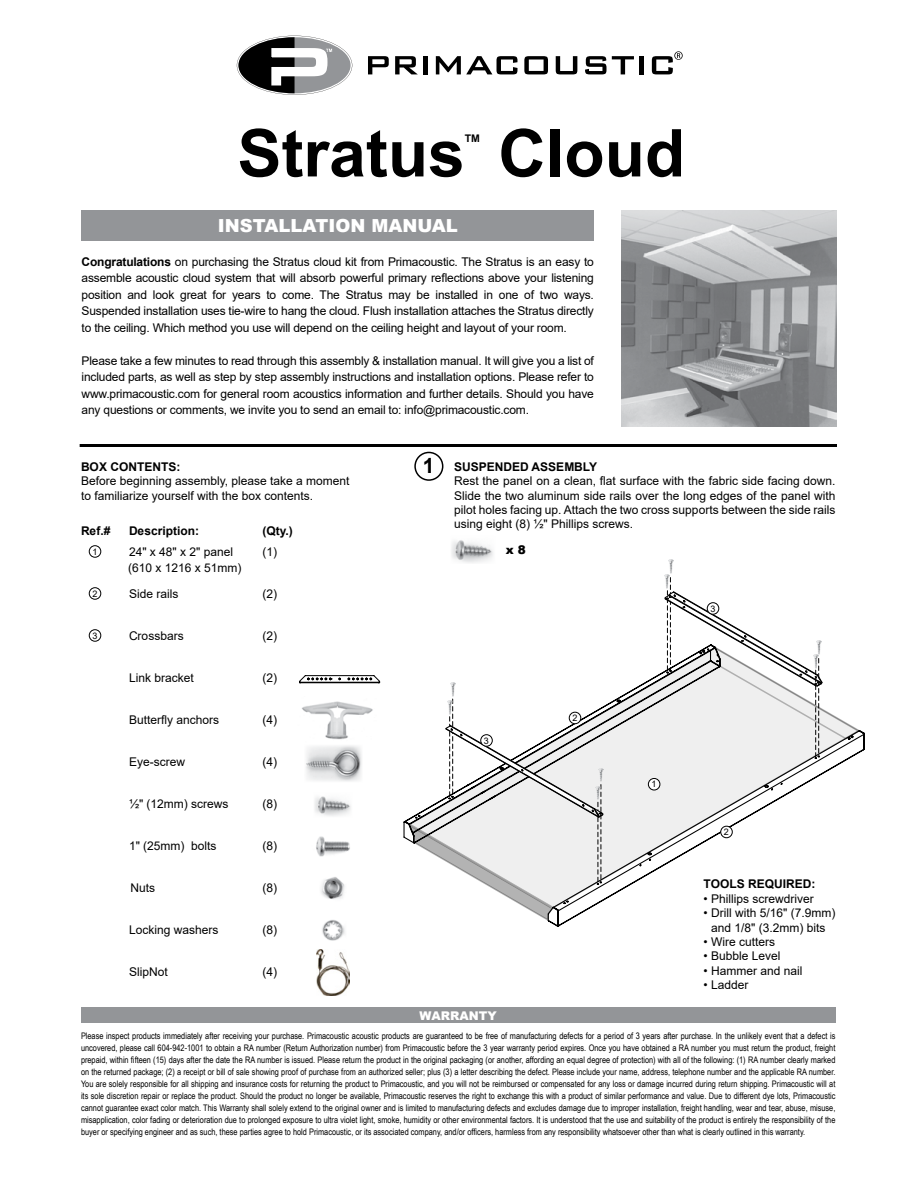
<style>
.page{position:relative;width:918px;height:1188px;background:#fff}
.page>*{position:absolute;margin:0;border:0;box-sizing:border-box;transform-origin:0 0}
.t1{font:700 66px "Arial";color:#000}
.t2{font:700 21px "Arial";color:#000}
.t3{font:900 18px "Arial";color:#fff}
.t4{font:12px/16.5px "Arial";color:#000;text-align:justify}
.t5{font:700 12px "Arial";color:#000}
.t6{font:900 12px "Arial";color:#fff}
.t7{font:900 12px "Arial";color:#000}
.t8{font:700 10.5px "Arial";color:#000}
.t9{font:9px/12px "Arial Narrow";color:#000;text-align:justify}
.t10{font:9px "Arial";color:#000}
.s1{font-weight:700}
</style>
<div class="page">
<svg style="left:404px;top:671px;width:461px;height:256px"></svg>
<svg style="left:764px;top:785px;width:5px;height:3px"></svg>
<svg style="left:647px;top:852px;width:5px;height:4px"></svg>
<svg style="left:616px;top:699px;width:5px;height:4px"></svg>
<svg style="left:664px;top:560px;width:198px;height:199px"></svg>
<svg style="left:407px;top:683px;width:197px;height:239px"></svg>
<div style="left:81px;top:1008px;width:755px;height:15px;background:#939598"></div>
<div style="left:81px;top:210px;width:513px;height:31px;background:#939598"></div>
<hr style="left:80px;top:444px;width:757px;height:3px;background:#000">
<img style="left:621px;top:210px;width:216px;height:217px">
<div style="left:89px;top:629px;width:12px;height:13px;border:1px solid #000;border-radius:50%"></div>
<div style="left:89px;top:587px;width:12px;height:13px;border:1px solid #000;border-radius:50%"></div>
<div style="left:89px;top:545px;width:12px;height:13px;border:1px solid #000;border-radius:50%"></div>
<img style="left:306px;top:745px;width:56px;height:36px">
<img style="left:316px;top:836px;width:34px;height:21px">
<img style="left:321px;top:877px;width:24px;height:22px">
<img style="left:322px;top:920px;width:23px;height:21px">
<img style="left:314px;top:796px;width:37px;height:20px">
<img style="left:302px;top:701px;width:71px;height:39px">
<img style="left:451px;top:540px;width:42px;height:23px">
<div style="left:648px;top:778px;width:12px;height:12px;background:#fff;border-radius:50%"></div>
<div style="left:648px;top:778px;width:12px;height:12px;border:1px solid #000;border-radius:50%"></div>
<div style="left:569px;top:712px;width:12px;height:12px;background:#fff;border-radius:50%"></div>
<div style="left:569px;top:712px;width:12px;height:12px;border:1px solid #000;border-radius:50%"></div>
<div style="left:721px;top:826px;width:11px;height:12px;background:#fff;border-radius:50%"></div>
<div style="left:720px;top:826px;width:13px;height:12px;border:1px solid #000;border-radius:50%"></div>
<div style="left:481px;top:735px;width:11px;height:11px;background:#fff;border-radius:50%"></div>
<div style="left:480px;top:734px;width:13px;height:13px;border:1px solid #000;border-radius:50%"></div>
<div style="left:707px;top:603px;width:12px;height:11px;background:#fff;border-radius:50%"></div>
<div style="left:707px;top:602px;width:12px;height:13px;border:1px solid #000;border-radius:50%"></div>
<svg style="left:299px;top:675px;width:82px;height:8px"></svg>
<div style="left:414px;top:452px;width:29px;height:29px;border:2px solid #000;border-radius:50%"></div>
<img style="left:317px;top:950px;width:32px;height:45px">
<svg style="left:368px;top:56px;width:21px;height:18px"></svg>
<svg style="left:395px;top:56px;width:22px;height:18px"></svg>
<div style="left:423px;top:56px;width:5px;height:18px;background:#000"></div>
<svg style="left:436px;top:56px;width:81px;height:18px"></svg>
<svg style="left:524px;top:56px;width:24px;height:18px"></svg>
<svg style="left:556px;top:56px;width:21px;height:18px"></svg>
<svg style="left:585px;top:56px;width:49px;height:18px"></svg>
<hr style="left:640px;top:56px;width:4px;height:18px;background:#000">
<svg style="left:652px;top:51px;width:31px;height:23px"></svg>
<svg style="left:237px;top:36px;width:115px;height:59px"></svg>
<h1 class="t1" style="left:237px;top:107px;width:229px">Stratus</h1>
<p class="t8" style="left:465px;top:131px;width:17px">TM</p>
<h1 class="t1" style="left:498px;top:107px;width:188px">Cloud</h1>
<h3 class="t3" style="left:218px;top:213px;width:241px">INSTALLATION MANUAL</h3>
<p class="t4" style="left:82px;top:253px;width:514px"><span class="s1">Congratulations</span> on purchasing the Stratus cloud kit from Primacoustic. The Stratus is an easy to assemble acoustic cloud system that will absorb powerful primary reflections above your listening position and look great for years to come. The Stratus may be installed in one of two ways.<br>Suspended installation uses tie-wire to hang the cloud. Flush installation attaches the Stratus directly to the ceiling. Which method you use will depend on the ceiling height and layout of your room.</p>
<p class="t4" style="left:82px;top:352px;width:514px">Please take a few minutes to read through this assembly &amp; installation manual. It will give you a list of included parts, as well as step by step assembly instructions and installation options. Please refer to www.primacoustic.com for general room acoustics information and further details. Should you have any questions or comments, we invite you to send an email to: info@primacoustic.com.</p>
<h3 class="t5" style="left:81px;top:458px;width:101px">BOX CONTENTS:</h3>
<h3 class="t4" style="left:81px;top:474px;width:270px;line-height:14.4px">Before beginning assembly, please take a moment to familiarize yourself with the box contents.</h3>
<h3 class="t5" style="left:81px;top:523px;width:31px">Ref.#</h3>
<h3 class="t5" style="left:129px;top:523px;width:72px">Description:</h3>
<h3 class="t5" style="left:263px;top:523px;width:32px">(Qty.)</h3>
<h3 class="t4" style="left:129px;top:544px;width:106px">24" x 48" x 2" panel</h3>
<h3 class="t4" style="left:263px;top:544px;width:16px">(1)</h3>
<h3 class="t4" style="left:129px;top:586px;width:51px">Side rails</h3>
<h3 class="t4" style="left:263px;top:586px;width:16px">(2)</h3>
<h3 class="t4" style="left:129px;top:628px;width:56px">Crossbars</h3>
<h3 class="t4" style="left:263px;top:628px;width:16px">(2)</h3>
<h3 class="t4" style="left:129px;top:670px;width:66px">Link bracket</h3>
<h3 class="t4" style="left:263px;top:670px;width:16px">(2)</h3>
<h3 class="t4" style="left:129px;top:712px;width:92px">Butterfly anchors</h3>
<h3 class="t4" style="left:263px;top:712px;width:16px">(4)</h3>
<h3 class="t4" style="left:129px;top:754px;width:58px">Eye-screw</h3>
<h3 class="t4" style="left:263px;top:754px;width:16px">(4)</h3>
<h3 class="t4" style="left:129px;top:796px;width:101px">½" (12mm) screws</h3>
<h3 class="t4" style="left:263px;top:796px;width:16px">(8)</h3>
<h3 class="t4" style="left:129px;top:838px;width:89px">1" (25mm) bolts</h3>
<h3 class="t4" style="left:263px;top:838px;width:16px">(8)</h3>
<h3 class="t4" style="left:131px;top:880px;width:26px">Nuts</h3>
<h3 class="t4" style="left:263px;top:880px;width:16px">(8)</h3>
<h3 class="t4" style="left:129px;top:922px;width:91px">Locking washers</h3>
<h3 class="t4" style="left:263px;top:922px;width:16px">(8)</h3>
<h3 class="t4" style="left:129px;top:964px;width:40px">SlipNot</h3>
<h3 class="t4" style="left:263px;top:964px;width:16px">(4)</h3>
<p class="t10" style="left:92px;top:545px;width:7px">1</p>
<h3 class="t4" style="left:128px;top:560px;width:115px">(610 x 1216 x 51mm)</h3>
<p class="t10" style="left:92px;top:587px;width:7px">2</p>
<p class="t10" style="left:92px;top:629px;width:7px">3</p>
<h2 class="t2" style="left:423px;top:451px;width:13px">1</h2>
<h3 class="t5" style="left:454px;top:458px;width:145px">SUSPENDED ASSEMBLY</h3>
<p class="t4" style="left:454px;top:474px;width:383px;line-height:14.4px">Rest the panel on a clean, flat surface with the fabric side facing down.<br>Slide the two aluminum side rails over the long edges of the panel with pilot holes facing up. Attach the two cross supports between the side rails using eight (8) ½" Phillips screws.</p>
<h3 class="t7" style="left:506px;top:541px;width:22px">x 8</h3>
<p class="t10" style="left:710px;top:602px;width:7px">3</p>
<p class="t10" style="left:484px;top:734px;width:7px">3</p>
<p class="t10" style="left:572px;top:712px;width:7px">2</p>
<p class="t10" style="left:652px;top:778px;width:7px">1</p>
<p class="t10" style="left:724px;top:826px;width:7px">2</p>
<h3 class="t5" style="left:704px;top:876px;width:113px">TOOLS REQUIRED:</h3>
<h3 class="t4" style="left:704px;top:890px;width:112px">• Phillips screwdriver</h3>
<h3 class="t4" style="left:704px;top:906px;width:133px;line-height:14.4px;text-align:center">• Drill with 5/16" (7.9mm) and 1/8" (3.2mm) bits</h3>
<h3 class="t4" style="left:704px;top:933px;width:73px">• Wire cutters</h3>
<h3 class="t4" style="left:704px;top:948px;width:78px">• Bubble Level</h3>
<h3 class="t4" style="left:704px;top:962px;width:100px">• Hammer and nail</h3>
<h3 class="t4" style="left:704px;top:977px;width:46px">• Ladder</h3>
<h3 class="t6" style="left:420px;top:1007px;width:79px">WARRANTY</h3>
<p class="t9" style="left:81px;top:1030px;width:756px">Please inspect products immediately after receiving your purchase. Primacoustic acoustic products are guaranteed to be free of manufacturing defects for a period of 3 years after purchase. In the unlikely event that a defect is uncovered, please call 604-942-1001 to obtain a RA number (Return Authorization number) from Primacoustic before the 3 year warranty period expires. Once you have obtained a RA number you must return the product, freight prepaid, within fifteen (15) days after the date the RA number is issued. Please return the product in the original packaging (or another, affording an equal degree of protection) with all of the following: (1) RA number clearly marked on the returned package; (2) a receipt or bill of sale showing proof of purchase from an authorized seller; plus (3) a letter describing the defect. Please include your name, address, telephone number and the applicable RA number.<br>You are solely responsible for all shipping and insurance costs for returning the product to Primacoustic, and you will not be reimbursed or compensated for any loss or damage incurred during return shipping. Primacoustic will at its sole discretion repair or replace the product. Should the product no longer be available, Primacoustic reserves the right to exchange this with a product of similar performance and value. Due to different dye lots, Primacoustic cannot guarantee exact color match. This Warranty shall solely extend to the original owner and is limited to manufacturing defects and excludes damage due to improper installation, freight handling, wear and tear, abuse, misuse, misapplication, color fading or deterioration due to prolonged exposure to ultra violet light, smoke, humidity or other environmental factors. It is understood that the use and suitability of the product is entirely the responsibility of the buyer or specifying engineer and as such, these parties agree to hold Primacoustic, or its associated company, and/or officers, harmless from any responsibility whatsoever other than what is clearly outlined in this warranty.</p>
</div>
